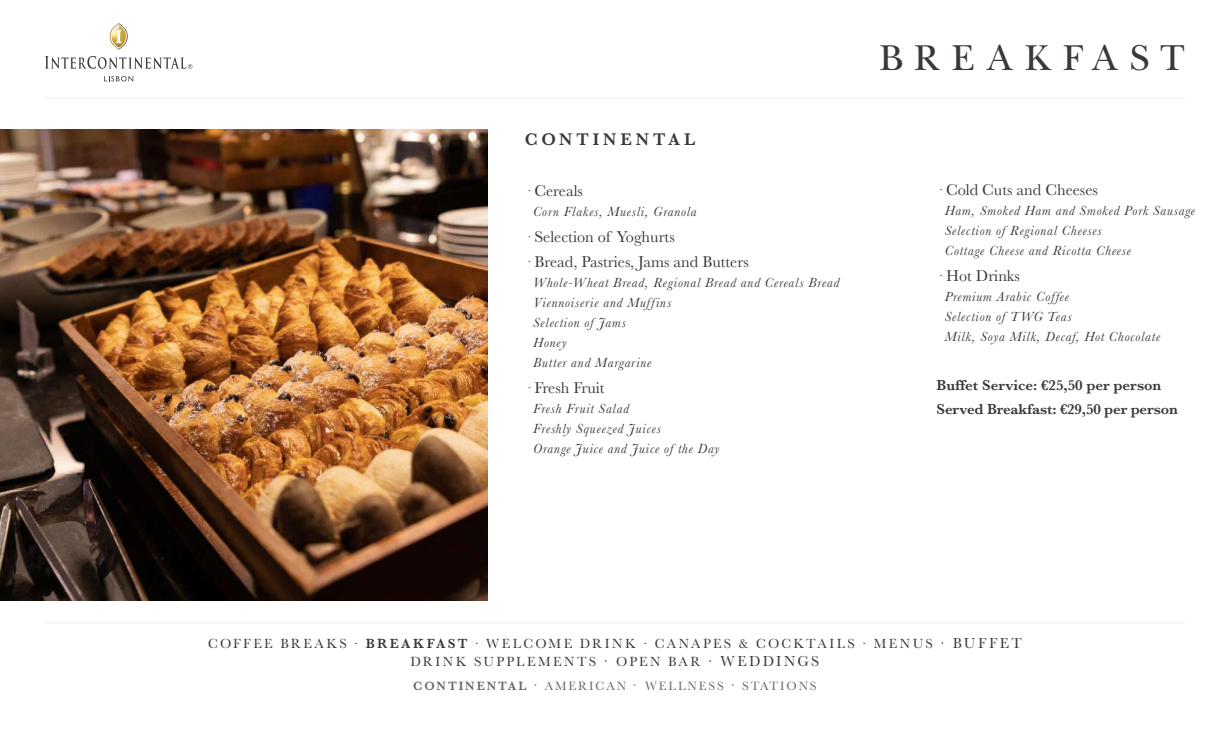
<style>
.page{position:relative;width:1230px;height:735px;background:#fff}
.page>*{position:absolute;margin:0;border:0;box-sizing:border-box;transform-origin:0 0}
.t1{font:37.5px "New Baskerville";letter-spacing:.33em;color:#3b3936}
.t2{font:600 17.5px "Baskerville";letter-spacing:.225em;color:#3b3936}
.t3{font:16.25px/25.5px "Baskerville";color:#3b3936}
.t4{font:600 15px/23.8px "Baskerville";letter-spacing:-.005em;color:#3b3936}
.t5{font:italic 13.75px/20px "Baskerville";letter-spacing:.06em;color:#3b3936}
.t6{font:13.75px/17.5px "Baskerville MT Std";letter-spacing:.175em;color:#3b3936;text-align:center}
.t7{font:12.5px "Baskerville MT Std";letter-spacing:.15em;color:#666768}
.s1{font-weight:600}
.s2{font-size:15px}
</style>
<div class="page">
<hr style="left:45px;top:98px;width:1140px;height:1px;background:#ecedee">
<img style="left:0;top:130px;width:487px;height:471px">
<hr style="left:45px;top:623px;width:1140px;height:1px;background:#ecedee">
<svg style="left:104px;top:76px;width:29px;height:5px"></svg>
<svg style="left:45px;top:56px;width:147px;height:13px"></svg>
<svg style="left:110px;top:23px;width:18px;height:27px"></svg>
<p class="t2" style="left:525px;top:127px;width:172px">CONTINENTAL</p>
<p class="t3" style="left:525px;top:179px;width:60px">· Cereals</p>
<p class="t5" style="left:533px;top:202px;width:165px">Corn Flakes, Muesli, Granola</p>
<p class="t3" style="left:525px;top:224px;width:225px">· Selection of Yoghurts<br>· Bread, Pastries, Jams and Butters</p>
<p class="t5" style="left:533px;top:273px;width:308px">Whole-Wheat Bread, Regional Bread and Cereals Bread<br>Viennoiserie and Muffins<br>Selection of Jams<br>Honey<br>Butter and Margarine</p>
<p class="t3" style="left:525px;top:375px;width:81px">· Fresh Fruit</p>
<p class="t5" style="left:533px;top:398px;width:188px">Fresh Fruit Salad<br>Freshly Squeezed Juices<br>Orange Juice and Juice of the Day</p>
<h1 class="t1" style="left:880px;top:37px;width:307px">BREAKFAST</h1>
<p class="t3" style="left:937px;top:178px;width:163px">· Cold Cuts and Cheeses</p>
<p class="t5" style="left:945px;top:201px;width:252px">Ham, Smoked Ham and Smoked Pork Sausage<br>Selection of Regional Cheeses<br>Cottage Cheese and Ricotta Cheese</p>
<p class="t3" style="left:937px;top:263px;width:85px">· Hot Drinks</p>
<p class="t5" style="left:945px;top:286px;width:217px">Premium Arabic Coffee<br>Selection of TWG Teas<br>Milk, Soya Milk, Decaf, Hot Chocolate</p>
<p class="t4" style="left:937px;top:373px;width:243px">Buffet Service: €25,50 per person<br>Served Breakfast: €29,50 per person</p>
<p class="t6" style="left:208px;top:635px;width:815px">COFFEE BREAKS · <span class="s1">BREAKFAST</span> · WELCOME DRINK · CANAPES &amp; COCKTAILS · MENUS <span class="s2">· BUFFET<br></span>DRINK SUPPLEMENTS <span class="s2">·</span> OPEN BAR <span class="s2">· WEDDINGS</span></p>
<p class="t7" style="left:413px;top:679px;width:405px"><span class="s1">CONTINENTAL</span> <span class="s2">·</span> AMERICAN <span class="s2">·</span> WELLNESS <span class="s2">·</span> STATIONS</p>
</div>
